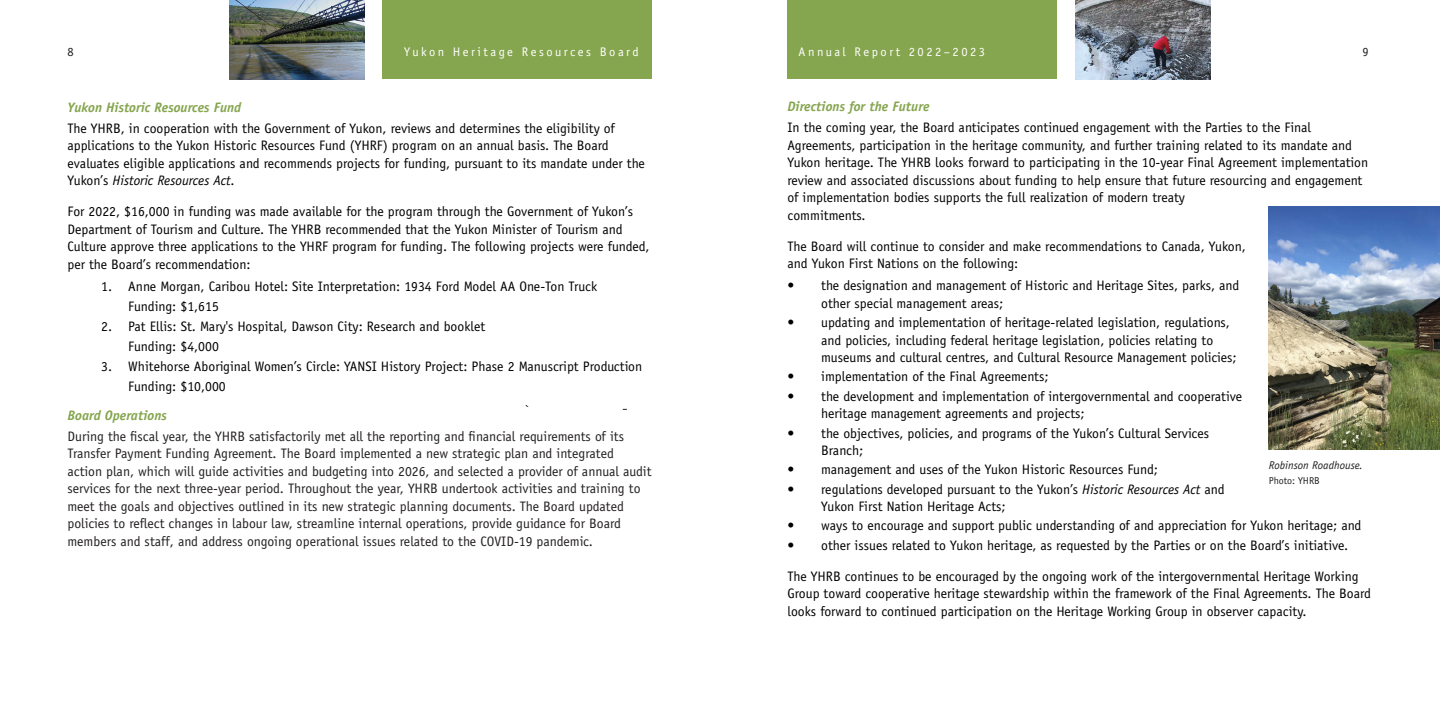
<style>
.page{position:relative;width:1440px;height:720px;background:#fff}
.page>*{position:absolute;margin:0;border:0;box-sizing:border-box;transform-origin:0 0}
.t1{font:13.75px/17.5px "Officina Sans";color:#000}
.t2{font:13.75px/17.5px "Officina Sans";color:#231f20}
.t3{font:italic 700 13.75px "Officina Sans";color:#85a54e}
.t4{font:12.5px "Officina Sans";letter-spacing:.2em;color:#fff}
.t5{font:12.5px "Officina Sans";color:#231f20}
.t6{font:italic 11.25px "Officina Sans";color:#231f20}
.t7{font:10px "Officina Sans";color:#231f20}
.s1{font-style:italic}
</style>
<div class="page">
<div style="left:382px;top:0;width:270px;height:79px;background:#85a54e"></div>
<div style="left:788px;top:0;width:270px;height:79px;background:#85a54e"></div>
<img style="left:1269px;top:206px;width:171px;height:244px">
<img style="left:1076px;top:0;width:135px;height:79px">
<img style="left:229px;top:0;width:135px;height:80px">
<p class="t5" style="left:68px;top:47px;width:8px">8</p>
<p class="t4" style="left:404px;top:47px;width:236px">Yukon Heritage Resources Board</p>
<p class="t4" style="left:799px;top:47px;width:188px">Annual Report 2022–2023</p>
<p class="t5" style="left:1362px;top:47px;width:8px">9</p>
<p class="t3" style="left:68px;top:101px;width:175px">Yukon Historic Resources Fund</p>
<p class="t1" style="left:68px;top:121px;width:579px">The YHRB, in cooperation with the Government of Yukon, reviews and determines the eligibility of applications to the Yukon Historic Resources Fund (YHRF) program on an annual basis. The Board evaluates eligible applications and recommends projects for funding, pursuant to its mandate under the Yukon’s <span class="s1">Historic Resources Act</span>.</p>
<p class="t1" style="left:68px;top:204px;width:584px">For 2022, $16,000 in funding was made available for the program through the Government of Yukon’s Department of Tourism and Culture. The YHRB recommended that the Yukon Minister of Tourism and Culture approve three applications to the YHRF program for funding. The following projects were funded, per the Board’s recommendation:</p>
<p class="t1" style="left:128px;top:277px;width:470px;line-height:20px;text-indent:-27px">1. Anne Morgan, Caribou Hotel: Site Interpretation: 1934 Ford Model AA One-Ton Truck<br>Funding: $1,615</p>
<p class="t1" style="left:128px;top:317px;width:359px;line-height:20px;text-indent:-27px">2. Pat Ellis: St. Mary's Hospital, Dawson City: Research and booklet<br>Funding: $4,000</p>
<p class="t1" style="left:128px;top:357px;width:516px;line-height:20px;text-indent:-27px">3. Whitehorse Aboriginal Women’s Circle: YANSI History Project: Phase 2 Manuscript Production<br>Funding: $10,000</p>
<p class="t3" style="left:68px;top:409px;width:101px">Board Operations</p>
<p class="t2" style="left:68px;top:428px;width:586px">During the fiscal year, the YHRB satisfactorily met all the reporting and financial requirements of its Transfer Payment Funding Agreement. The Board implemented a new strategic plan and integrated action plan, which will guide activities and budgeting into 2026, and selected a provider of annual audit services for the next three-year period. Throughout the year, YHRB undertook activities and training to meet the goals and objectives outlined in its new strategic planning documents. The Board updated policies to reflect changes in labour law, streamline internal operations, provide guidance for Board members and staff, and address ongoing operational issues related to the COVID-19 pandemic.</p>
<p class="t3" style="left:788px;top:101px;width:143px">Directions for the Future</p>
<p class="t1" style="left:788px;top:120px;width:582px">In the coming year, the Board anticipates continued engagement with the Parties to the Final Agreements, participation in the heritage community, and further training related to its mandate and Yukon heritage. The YHRB looks forward to participating in the 10-year Final Agreement implementation review and associated discussions about funding to help ensure that future resourcing and engagement of implementation bodies supports the full realization of modern treaty<br>commitments.</p>
<p class="t1" style="left:788px;top:239px;width:460px">The Board will continue to consider and make recommendations to Canada, Yukon, and Yukon First Nations on the following:</p>
<p class="t1" style="left:821px;top:278px;width:420px;text-indent:-34px">• the designation and management of Historic and Heritage Sites, parks, and other special management areas;</p>
<p class="t1" style="left:821px;top:315px;width:417px;text-indent:-34px">• updating and implementation of heritage-related legislation, regulations, and policies, including federal heritage legislation, policies relating to museums and cultural centres, and Cultural Resource Management policies;</p>
<p class="t1" style="left:788px;top:369px;width:262px">• implementation of the Final Agreements;</p>
<p class="t1" style="left:821px;top:389px;width:423px;text-indent:-34px">• the development and implementation of intergovernmental and cooperative heritage management agreements and projects;</p>
<p class="t1" style="left:821px;top:425px;width:389px;text-indent:-34px">• the objectives, policies, and programs of the Yukon’s Cultural Services<br>Branch;</p>
<p class="t1" style="left:788px;top:462px;width:372px">• management and uses of the Yukon Historic Resources Fund;</p>
<p class="t1" style="left:821px;top:481px;width:405px;text-indent:-34px">• regulations developed pursuant to the Yukon’s <span class="s1">Historic Resources Act</span> and<br>Yukon First Nation Heritage Acts;</p>
<p class="t1" style="left:788px;top:518px;width:576px">• ways to encourage and support public understanding of and appreciation for Yukon heritage; and</p>
<p class="t1" style="left:788px;top:538px;width:562px">• other issues related to Yukon heritage, as requested by the Parties or on the Board’s initiative.</p>
<p class="t1" style="left:788px;top:569px;width:585px">The YHRB continues to be encouraged by the ongoing work of the intergovernmental Heritage Working<br>Group toward cooperative heritage stewardship within the framework of the Final Agreements. The Board looks forward to continued participation on the Heritage Working Group in observer capacity.</p>
<p class="t6" style="left:1269px;top:460px;width:96px">Robinson Roadhouse.</p>
<p class="t7" style="left:1269px;top:476px;width:53px">Photo: YHRB</p>
</div>
